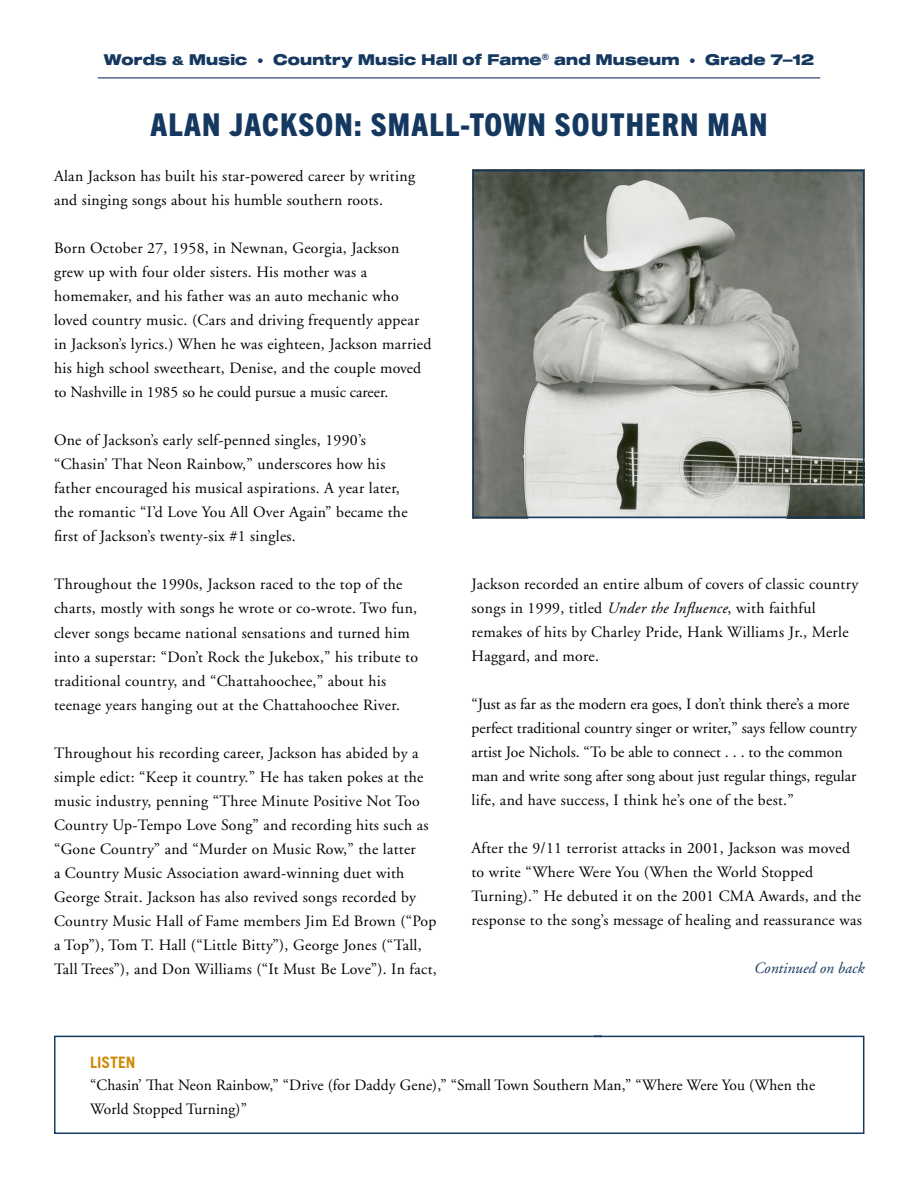
<style>
.page{position:relative;width:918px;height:1188px;background:#fff}
.page>*{position:absolute;margin:0;border:0;box-sizing:border-box;transform-origin:0 0}
.t1{font:800 condensed 31.5px "Trade Gothic Next LT Pro";letter-spacing:.04em;color:#14385f}
.t2{font:15.75px/24px "Adobe Garamond";letter-spacing:.02em;color:#000}
.t3{font:15.75px/24px "Adobe Garamond";color:#000}
.t4{font:15.75px/24px "Adobe Garamond Pro";letter-spacing:.01em;color:#000}
.t5{font:italic 15.75px "Adobe Garamond";color:#14385f}
.t6{font:700 15.75px "Trade Gothic";color:#ce8900}
.t7{font:15px "Sequel 100 Wide 85";letter-spacing:.015em;color:#14385f}
.s1{font-size:12px}
.s2{font-style:italic}
</style>
<div class="page">
<hr style="left:98px;top:77px;width:722px;height:1px;background:#14385f">
<img style="left:475px;top:173px;width:386px;height:342px">
<div style="left:472px;top:170px;width:392px;height:348px;border:2px solid #14385f"></div>
<svg style="left:54px;top:1035px;width:811px;height:99px"></svg>
<p class="t7" style="left:104px;top:49px;width:712px">Words <span class="s1">&amp;</span> Music <span class="s1">•</span> Country Music Hall of Fame<sup>®</sup> and Museum <span class="s1">•</span> Grade 7–12</p>
<h1 class="t1" style="left:150px;top:103px;width:619px">ALAN JACKSON: SMALL-TOWN SOUTHERN MAN</h1>
<p class="t2" style="left:54px;top:165px;width:363px">Alan Jackson has built his star-powered career by writing and singing songs about his humble southern roots.</p>
<p class="t2" style="left:54px;top:237px;width:379px">Born October 27, 1958, in Newnan, Georgia, Jackson grew up with four older sisters. His mother was a homemaker, and his father was an auto mechanic who loved country music. (Cars and driving frequently appear in Jackson’s lyrics.) When he was eighteen, Jackson married his high school sweetheart, Denise, and the couple moved to Nashville in 1985 so he could pursue a music career.</p>
<p class="t2" style="left:54px;top:429px;width:355px">One of Jackson’s early self-penned singles, 1990’s “Chasin’ That Neon Rainbow,” underscores how his father encouraged his musical aspirations. A year later, the romantic “I’d Love You All Over Again” became the first of Jackson’s twenty-six #1 singles.</p>
<p class="t2" style="left:54px;top:573px;width:366px">Throughout the 1990s, Jackson raced to the top of the charts, mostly with songs he wrote or co-wrote. Two fun, clever songs became national sensations and turned him into a superstar: “Don’t Rock the Jukebox,” his tribute to traditional country, and “Chattahoochee,” about his teenage years hanging out at the Chattahoochee River.</p>
<p class="t2" style="left:54px;top:741px;width:384px">Throughout his recording career, Jackson has abided by a simple edict: “Keep it country.” He has taken pokes at the music industry, penning “Three Minute Positive Not Too Country Up-Tempo Love Song” and recording hits such as “Gone Country” and “Murder on Music Row,” the latter<br>a Country Music Association award-winning duet with George Strait. Jackson has also revived songs recorded by Country Music Hall of Fame members Jim Ed Brown (“Pop a Top”), Tom T. Hall (“Little Bitty”), George Jones (“Tall, Tall Trees”), and Don Williams (“It Must Be Love”). In fact,</p>
<p class="t2" style="left:471px;top:572px;width:389px">Jackson recorded an entire album of covers of classic country songs in 1999, titled <span class="s2">Under the Influence</span>, with faithful remakes of hits by Charley Pride, Hank Williams Jr., Merle Haggard, and more.</p>
<p class="t3" style="left:471px;top:692px;width:387px">“Just as far as the modern era goes, I don’t think there’s a more perfect traditional country singer or writer,” says fellow country artist Joe Nichols. “To be able to connect . . . to the common man and write song after song about just regular things, regular life, and have success, I think he’s one of the best.”</p>
<p class="t2" style="left:471px;top:836px;width:392px">After the 9/11 terrorist attacks in 2001, Jackson was moved to write “Where Were You (When the World Stopped Turning).” He debuted it on the 2001 CMA Awards, and the response to the song’s message of healing and reassurance was</p>
<p class="t5" style="left:753px;top:960px;width:112px">Continued on back</p>
<p class="t6" style="left:90px;top:1053px;width:47px">LISTEN</p>
<p class="t4" style="left:90px;top:1073px;width:727px">“Chasin’ That Neon Rainbow,” “Drive (for Daddy Gene),” “Small Town Southern Man,” “Where Were You (When the<br>World Stopped Turning)”</p>
</div>
